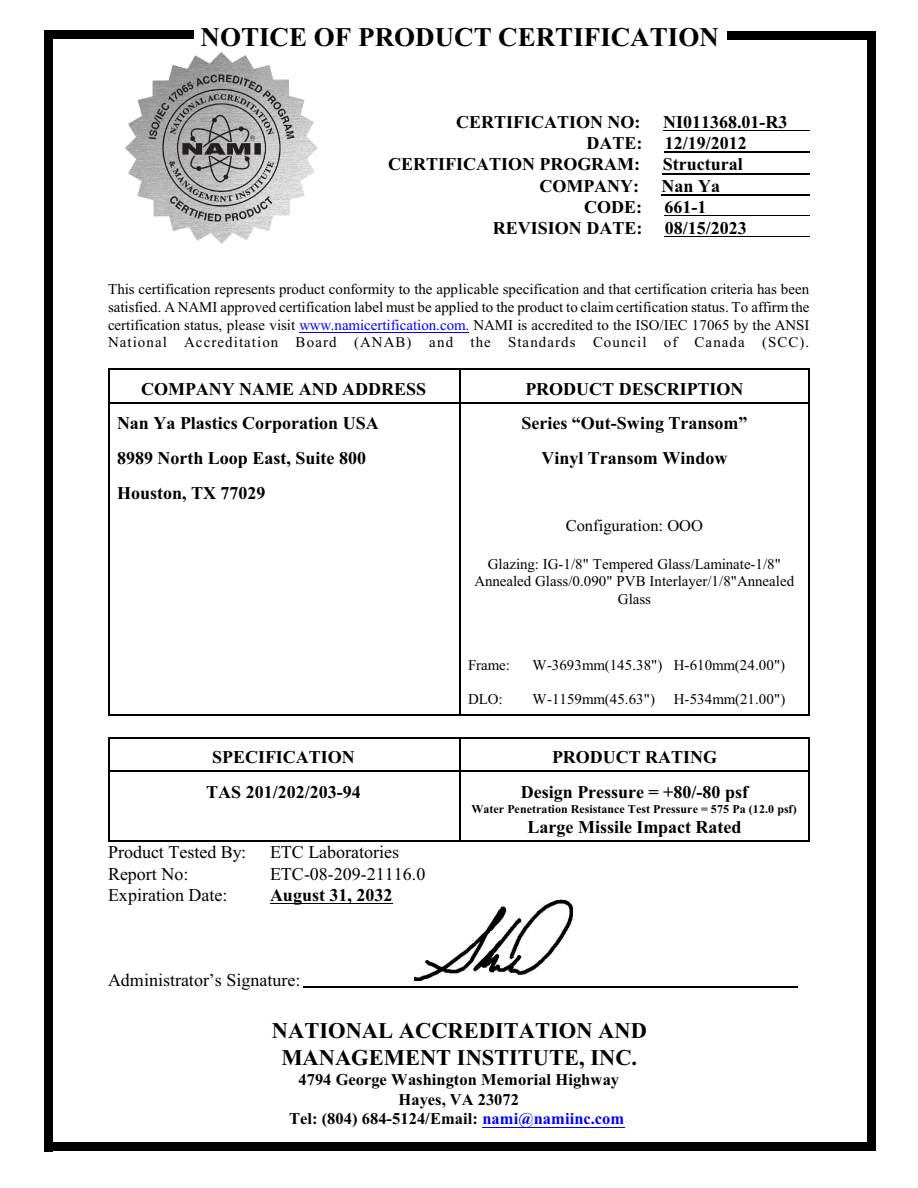
<style>
.page{position:relative;width:918px;height:1188px;background:#fff}
.page>*{position:absolute;margin:0;border:0;box-sizing:border-box;transform-origin:0 0}
.t1{font:700 27px "Times New Roman";color:#000}
.t2{font:700 22.5px/26.2px "Times New Roman";color:#000;text-align:center}
.t3{font:700 18px "Times New Roman";color:#000}
.t4{font:18px "Times New Roman";color:#000}
.t5{font:700 16.5px/19.5px "Times New Roman";color:#000;text-align:center}
.t6{font:16.5px "Times New Roman";color:#000}
.t7{font:15px/17.7px "Times New Roman";color:#000;text-align:justify}
.t8{font:700 12px "Times New Roman";color:#000}
.s1{color:#00f}
</style>
<div class="page">
<hr style="left:108px;top:369px;width:351px;height:1px;background:#000">
<hr style="left:108px;top:370px;width:1px;height:33px;background:#000">
<hr style="left:108px;top:402px;width:351px;height:1px;background:#000">
<hr style="left:809px;top:369px;width:1px;height:34px;background:#000">
<hr style="left:459px;top:369px;width:351px;height:1px;background:#000">
<hr style="left:459px;top:370px;width:1px;height:33px;background:#000">
<hr style="left:459px;top:402px;width:349px;height:1px;background:#000">
<hr style="left:108px;top:403px;width:1px;height:35px;background:#000">
<hr style="left:809px;top:403px;width:1px;height:35px;background:#000">
<hr style="left:459px;top:403px;width:1px;height:35px;background:#000">
<hr style="left:108px;top:438px;width:1px;height:34px;background:#000">
<hr style="left:809px;top:438px;width:1px;height:34px;background:#000">
<hr style="left:459px;top:438px;width:1px;height:34px;background:#000">
<hr style="left:108px;top:472px;width:1px;height:35px;background:#000">
<hr style="left:809px;top:472px;width:1px;height:35px;background:#000">
<hr style="left:459px;top:472px;width:1px;height:35px;background:#000">
<hr style="left:108px;top:507px;width:1px;height:105px;background:#000">
<hr style="left:809px;top:507px;width:1px;height:105px;background:#000">
<hr style="left:459px;top:507px;width:1px;height:105px;background:#000">
<hr style="left:108px;top:612px;width:1px;height:35px;background:#000">
<hr style="left:809px;top:612px;width:1px;height:35px;background:#000">
<hr style="left:459px;top:612px;width:1px;height:35px;background:#000">
<hr style="left:108px;top:647px;width:1px;height:34px;background:#000">
<hr style="left:809px;top:647px;width:1px;height:34px;background:#000">
<hr style="left:459px;top:647px;width:1px;height:34px;background:#000">
<hr style="left:108px;top:714px;width:351px;height:2px;background:#000">
<hr style="left:108px;top:681px;width:1px;height:33px;background:#000">
<hr style="left:809px;top:681px;width:1px;height:35px;background:#000">
<hr style="left:459px;top:714px;width:351px;height:2px;background:#000">
<hr style="left:459px;top:681px;width:1px;height:33px;background:#000">
<hr style="left:108px;top:737px;width:351px;height:1px;background:#000">
<hr style="left:108px;top:739px;width:1px;height:32px;background:#000">
<hr style="left:108px;top:770px;width:351px;height:1px;background:#000">
<hr style="left:809px;top:737px;width:1px;height:34px;background:#000">
<hr style="left:459px;top:737px;width:351px;height:1px;background:#000">
<hr style="left:459px;top:739px;width:1px;height:32px;background:#000">
<hr style="left:459px;top:770px;width:349px;height:1px;background:#000">
<hr style="left:108px;top:840px;width:351px;height:2px;background:#000">
<hr style="left:108px;top:772px;width:1px;height:68px;background:#000">
<hr style="left:809px;top:772px;width:1px;height:70px;background:#000">
<hr style="left:459px;top:840px;width:351px;height:2px;background:#000">
<hr style="left:459px;top:772px;width:1px;height:68px;background:#000">
<img style="left:125px;top:52px;width:193px;height:192px">
<hr style="left:663px;top:130px;width:147px;height:1px;background:#000">
<hr style="left:665px;top:152px;width:145px;height:1px;background:#000">
<hr style="left:663px;top:173px;width:147px;height:1px;background:#000">
<hr style="left:662px;top:194px;width:148px;height:1px;background:#000">
<hr style="left:665px;top:215px;width:145px;height:1px;background:#000">
<hr style="left:665px;top:236px;width:145px;height:1px;background:#000">
<hr style="left:300px;top:332px;width:169px;height:1px;background:#00f">
<hr style="left:270px;top:904px;width:123px;height:1px;background:#000">
<hr style="left:482px;top:1127px;width:143px;height:1px;background:#00f">
<div style="left:867px;top:32px;width:8px;height:1119px;background:#000"></div>
<div style="left:728px;top:32px;width:147px;height:8px;background:#000"></div>
<div style="left:44px;top:31px;width:9px;height:1120px;background:#000"></div>
<div style="left:44px;top:30px;width:150px;height:9px;background:#000"></div>
<hr style="left:303px;top:986px;width:495px;height:2px;background:#000">
<div style="left:44px;top:1142px;width:831px;height:9px;background:#000"></div>
<img style="left:414px;top:900px;width:159px;height:81px">
<h1 class="t1" style="left:201px;top:28px;width:520px">NOTICE OF PRODUCT CERTIFICATION</h1>
<p class="t3" style="left:456px;top:116px;width:186px">CERTIFICATION NO:</p>
<p class="t3" style="left:663px;top:116px;width:126px">NI011368.01-R3</p>
<p class="t3" style="left:586px;top:137px;width:57px">DATE:</p>
<p class="t3" style="left:665px;top:137px;width:84px">12/19/2012</p>
<p class="t3" style="left:388px;top:158px;width:254px">CERTIFICATION PROGRAM:</p>
<p class="t3" style="left:663px;top:158px;width:81px">Structural</p>
<p class="t3" style="left:539px;top:179px;width:101px">COMPANY:</p>
<p class="t3" style="left:662px;top:179px;width:60px">Nan Ya</p>
<p class="t3" style="left:584px;top:201px;width:59px">CODE:</p>
<p class="t3" style="left:665px;top:201px;width:43px">661-1</p>
<p class="t3" style="left:493px;top:222px;width:151px">REVISION DATE:</p>
<p class="t3" style="left:665px;top:222px;width:84px">08/15/2023</p>
<p class="t7" style="left:108px;top:282px;width:703px">This certification represents product conformity to the applicable specification and that certification criteria has been satisfied. A NAMI approved certification label must be applied to the product to claim certification status. To affirm the certification status, please visit <span class="s1">www.namicertification.com.</span> NAMI is accredited to the ISO/IEC 17065 by the ANSI National Accreditation Board (ANAB) and the Standards Council of Canada (SCC).</p>
<p class="t3" style="left:141px;top:383px;width:287px">COMPANY NAME AND ADDRESS</p>
<p class="t3" style="left:525px;top:383px;width:220px">PRODUCT DESCRIPTION</p>
<p class="t3" style="left:117px;top:417px;width:263px">Nan Ya Plastics Corporation USA</p>
<p class="t3" style="left:521px;top:417px;width:228px">Series “Out-Swing Transom”</p>
<p class="t3" style="left:117px;top:452px;width:251px">8989 North Loop East, Suite 800</p>
<p class="t3" style="left:541px;top:452px;width:187px">Vinyl Transom Window</p>
<p class="t3" style="left:117px;top:486px;width:150px">Houston, TX 77029</p>
<p class="t6" style="left:566px;top:520px;width:139px">Configuration: OOO</p>
<p class="t7" style="left:474px;top:556px;width:321px;text-align:center">Glazing: IG-1/8" Tempered Glass/Laminate-1/8"<br>Annealed Glass/0.090" PVB Interlayer/1/8"Annealed<br>Glass</p>
<p class="t7" style="left:468px;top:657px;width:44px">Frame:</p>
<p class="t7" style="left:533px;top:657px;width:254px">W-3693mm(145.38") H-610mm(24.00")</p>
<p class="t7" style="left:468px;top:692px;width:36px">DLO:</p>
<p class="t7" style="left:533px;top:692px;width:124px">W-1159mm(45.63")</p>
<p class="t7" style="left:674px;top:692px;width:113px">H-534mm(21.00")</p>
<p class="t3" style="left:212px;top:751px;width:144px">SPECIFICATION</p>
<p class="t3" style="left:552px;top:751px;width:167px">PRODUCT RATING</p>
<p class="t3" style="left:206px;top:786px;width:156px">TAS 201/202/203-94</p>
<p class="t3" style="left:521px;top:786px;width:229px">Design Pressure = +80/-80 psf</p>
<p class="t8" style="left:472px;top:805px;width:327px">Water Penetration Resistance Test Pressure = 575 Pa (12.0 psf)</p>
<p class="t3" style="left:528px;top:821px;width:216px">Large Missile Impact Rated</p>
<p class="t4" style="left:108px;top:846px;width:140px">Product Tested By:</p>
<p class="t4" style="left:270px;top:846px;width:131px">ETC Laboratories</p>
<p class="t4" style="left:108px;top:867px;width:82px">Report No:</p>
<p class="t4" style="left:270px;top:867px;width:157px">ETC-08-209-21116.0</p>
<p class="t4" style="left:108px;top:889px;width:121px">Expiration Date:</p>
<p class="t3" style="left:270px;top:889px;width:124px">August 31, 2032</p>
<p class="t4" style="left:108px;top:974px;width:194px">Administrator’s Signature:</p>
<h2 class="t2" style="left:272px;top:1020px;width:376px">NATIONAL ACCREDITATION AND<br>MANAGEMENT INSTITUTE, INC.</h2>
<p class="t5" style="left:289px;top:1072px;width:337px">4794 George Washington Memorial Highway<br>Hayes, VA 23072<br>Tel: (804) 684-5124/Email: <span class="s1">nami@namiinc.com</span></p>
</div>
